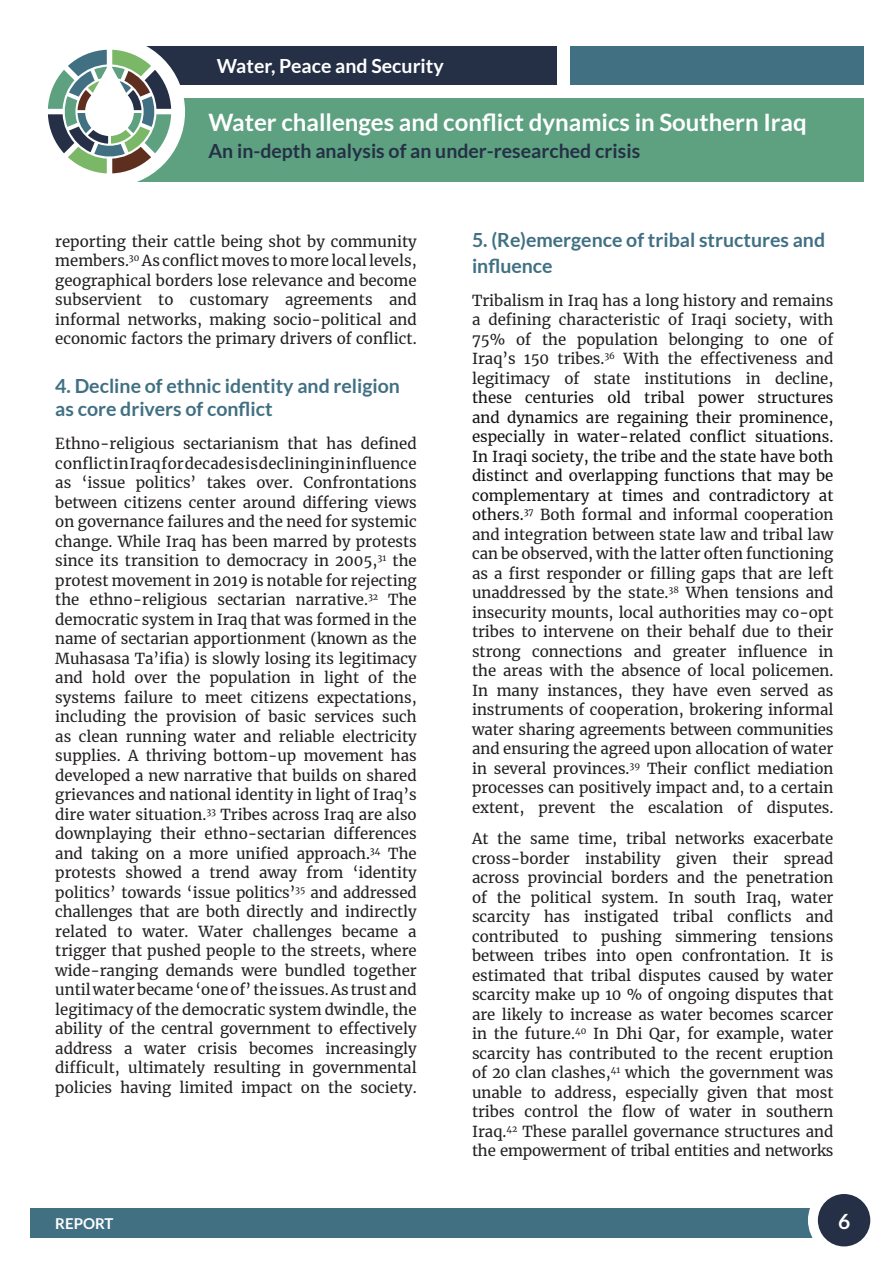
<style>
.page{position:relative;width:893px;height:1263px;background:#fff}
.page>*{position:absolute;margin:0;border:0;box-sizing:border-box;transform-origin:0 0}
.t1{font:700 24px "Lato";color:#fff}
.t2{font:700 21px "Lato";color:#fff}
.t3{font:700 19.5px/25.2px "Lato";color:#417083}
.t4{font:700 19.5px "Lato";color:#253046}
.t5{font:700 19.5px "Lato";color:#fff}
.t6{font:15px/19.5px "Merriweather";color:#231f20;text-align:justify}
.t7{font:700 15px "Lato";color:#fff}
.s1{color:#121212}
</style>
<div class="page">
<div style="left:30px;top:98px;width:833px;height:83px;background:#5da181"></div>
<div style="left:30px;top:47px;width:527px;height:38px;background:#253046"></div>
<div style="left:570px;top:47px;width:293px;height:38px;background:#417083"></div>
<div style="left:30px;top:1208px;width:808px;height:29px;background:#417083"></div>
<div style="left:808px;top:1184px;width:72px;height:72px;background:#fff;border-radius:50%"></div>
<div style="left:818px;top:1194px;width:52px;height:52px;background:#253046;border-radius:50%"></div>
<div style="left:35px;top:37px;width:150px;height:150px;background:#fff;border-radius:50%"></div>
<div style="left:0;top:9px;width:117px;height:204px;background:#fff"></div>
<svg style="left:48px;top:50px;width:123px;height:123px"></svg>
<h3 class="t5" style="left:217px;top:55px;width:228px">Water, Peace and Security</h3>
<h1 class="t1" style="left:208px;top:109px;width:600px">Water challenges and conflict dynamics in Southern Iraq</h1>
<h3 class="t4" style="left:208px;top:140px;width:433px">An in-depth analysis of an under-researched crisis</h3>
<p class="t6" style="left:55px;top:231px;width:363px">reporting their cattle being shot by community members.<sup>30</sup> As conflict moves to more local levels, geographical borders lose relevance and become subservient to customary agreements and informal networks, making socio-political and economic factors the primary drivers of conflict.</p>
<p class="t3" style="left:55px;top:374px;width:346px;line-height:23.4px">4. Decline of ethnic identity and religion as core drivers of conflict</p>
<p class="t6" style="left:55px;top:434px;width:363px">Ethno-religious sectarianism that has defined conflict in Iraq for decades is declining in influence as ‘issue politics’ takes over. Confrontations between citizens center around differing views on governance failures and the need for systemic change. While Iraq has been marred by protests since its transition to democracy in 2005,<sup>31</sup> the protest movement in 2019 is notable for rejecting the ethno-religious sectarian narrative.<sup>32</sup> The democratic system in Iraq that was formed in the name of sectarian apportionment (known as the Muhasasa Ta’ifia) is slowly losing its legitimacy and hold over the population in light of the systems failure to meet citizens expectations, including the provision of basic services such as clean running water and reliable electricity supplies. A thriving bottom-up movement has developed a new narrative that builds on shared grievances and national identity in light of Iraq’s dire water situation.<sup>33</sup> Tribes across Iraq are also downplaying their ethno-sectarian differences and taking on a more unified approach<span class="s1">.</span><sup>34</sup> The protests showed a trend away from ‘identity politics’ towards ‘issue politics’<sup>35</sup> and addressed challenges that are both directly and indirectly related to water. Water challenges became a trigger that pushed people to the streets, where wide-ranging demands were bundled together until water became ‘one of’ the issues. As trust and legitimacy of the democratic system dwindle, the ability of the central government to effectively address a water crisis becomes increasingly difficult, ultimately resulting in governmental policies having limited impact on the society.</p>
<p class="t3" style="left:472px;top:227px;width:355px">5. (Re)emergence of tribal structures and influence</p>
<p class="t6" style="left:472px;top:290px;width:363px">Tribalism in Iraq has a long history and remains a defining characteristic of Iraqi society, with 75% of the population belonging to one of Iraq’s 150 tribes.<sup>36</sup> With the effectiveness and legitimacy of state institutions in decline, <span class="s1">these centuries old tribal power structures and dynamics are regaining their prominence, especially in water-related conflict situations.<br>In Iraqi society, the tribe and the state have both distinct and overlapping functions that may be complementary at times and contradictory at others.</span><sup>37</sup> Both formal and informal cooperation and integration between state law and tribal law can be observed, with the latter often functioning as a first responder or filling gaps that are left unaddressed by the state.<sup>38</sup> When tensions and insecurity mounts, local authorities may co-opt tribes to intervene on their behalf due to their strong connections and greater influence in the areas with the absence of local policemen.<br>In many instances, they have even served as instruments of cooperation, brokering informal water sharing agreements between communities and ensuring the agreed upon allocation of water in several provinces.<sup>39</sup> Their conflict mediation processes can positively impact and, to a certain extent, prevent the escalation of disputes.</p>
<p class="t6" style="left:472px;top:829px;width:363px">At the same time, tribal networks exacerbate cross-border instability given their spread across provincial borders and the penetration of the political system. In south Iraq, water scarcity has instigated tribal conflicts and contributed to pushing simmering tensions between tribes into open confrontation. It is estimated that tribal disputes caused by water scarcity make up 10 % of ongoing disputes that are likely to increase as water becomes scarcer in the future.<sup>40</sup> In Dhi Qar, for example, water scarcity has contributed to the recent eruption of 20 clan clashes,<sup>41</sup> which the government was unable to address, especially given that most tribes control the flow of water in southern Iraq.<sup>42</sup> These parallel governance structures and the empowerment of tribal entities and networks</p>
<p class="t7" style="left:55px;top:1214px;width:60px">REPORT</p>
<h2 class="t2" style="left:838px;top:1210px;width:14px">6</h2>
</div>
